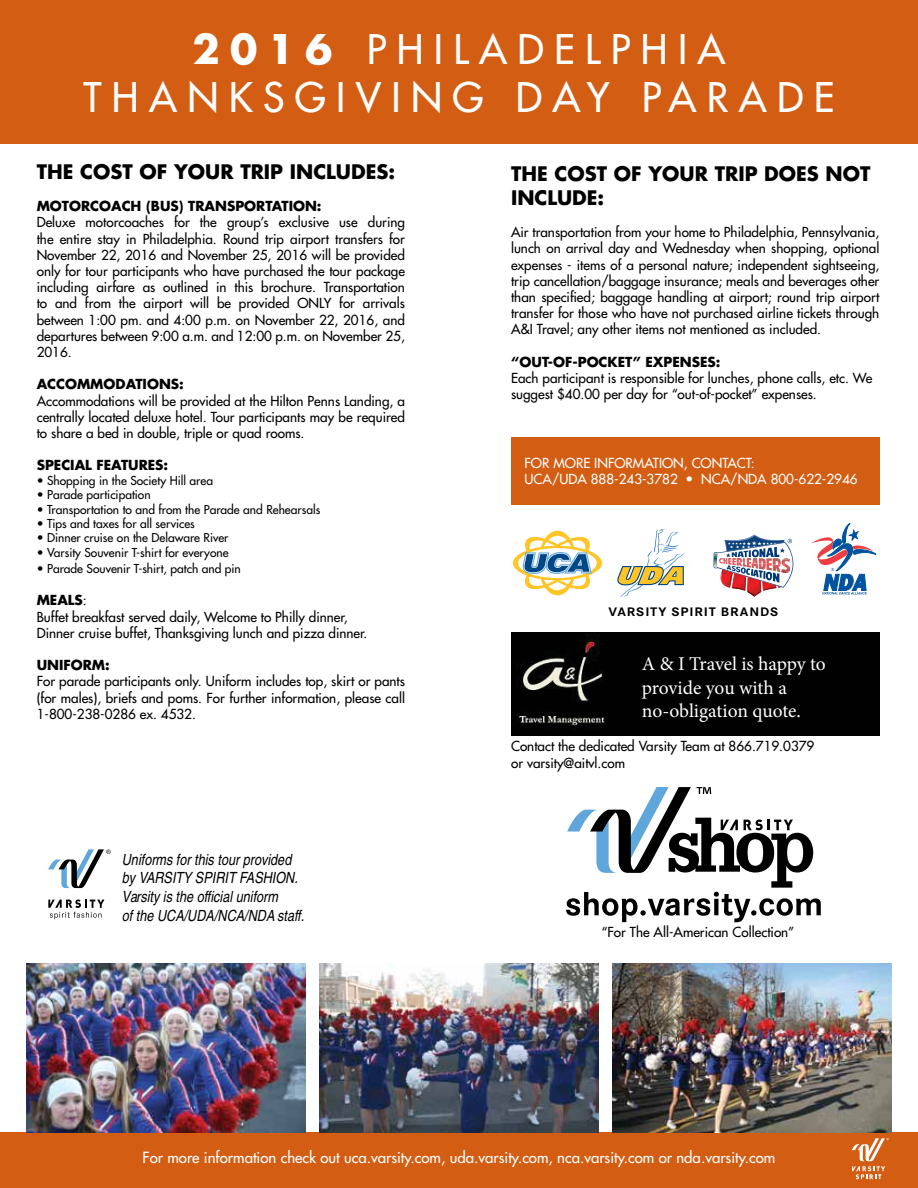
<style>
.page{position:relative;width:918px;height:1188px;background:#fff}
.page>*{position:absolute;margin:0;border:0;box-sizing:border-box;transform-origin:0 0}
.t1{font:39.75px/47.7px "Futura";letter-spacing:.26em;color:#fff;text-align:center}
.t2{font:700 19.5px/23.4px "Futura";color:#000}
.t3{font:19.5px/23.4px "Minion Pro";letter-spacing:-.005em;color:#fff}
.t4{font:italic condensed 15.45px/18.5px "Helvetica";color:#000}
.t5{font:15px "Futura";color:#fff}
.t6{font:13.5px/16.2px "Futura";color:#000;text-align:justify}
.t7{font:700 13.5px "Futura";color:#000}
.t8{font:13.5px/16.2px "Futura";color:#fff}
.t9{font:700 12.15px "Corporate SBQ";letter-spacing:.07em;color:#000;scale:1.11 1}
.t10{font:12px "Futura";color:#000}
.s1{font-weight:700}
</style>
<div class="page">
<div style="left:0;top:0;width:918px;height:143px;background:#d35e13"></div>
<div style="left:0;top:1132px;width:918px;height:56px;background:#d35e13"></div>
<svg style="left:513px;top:530px;width:89px;height:66px"></svg>
<svg style="left:617px;top:529px;width:67px;height:68px"></svg>
<svg style="left:811px;top:523px;width:65px;height:72px"></svg>
<svg style="left:713px;top:535px;width:80px;height:62px"></svg>
<img style="left:27px;top:964px;width:278px;height:168px">
<img style="left:320px;top:964px;width:278px;height:168px">
<img style="left:613px;top:964px;width:278px;height:168px">
<div style="left:511px;top:437px;width:368px;height:67px;background:#d35e13"></div>
<div style="left:511px;top:632px;width:368px;height:103px;background:#010101"></div>
<img style="left:518px;top:633px;width:87px;height:97px">
<svg style="left:48px;top:849px;width:63px;height:39px"></svg>
<svg style="left:48px;top:900px;width:56px;height:19px"></svg>
<svg style="left:566px;top:787px;width:255px;height:135px"></svg>
<svg style="left:852px;top:1138px;width:37px;height:41px"></svg>
<h1 class="t1" style="left:83px;top:26px;width:753px"><span class="s1">2016</span> PHILADELPHIA<br>THANKSGIVING DAY PARADE</h1>
<h2 class="t2" style="left:37px;top:159px;width:360px">THE COST OF YOUR TRIP INCLUDES:</h2>
<p class="t7" style="left:37px;top:197px;width:286px">MOTORCOACH (BUS) TRANSPORTATION:</p>
<p class="t6" style="left:37px;top:214px;width:370px">Deluxe motorcoaches for the group’s exclusive use during the entire stay in Philadelphia. Round trip airport transfers for November 22, 2016 and November 25, 2016 will be provided only for tour participants who have purchased the tour package including airfare as outlined in this brochure. Transportation to and from the airport will be provided ONLY for arrivals between 1:00 pm. and 4:00 p.m. on November 22, 2016, and departures between 9:00 a.m. and 12:00 p.m. on November 25, 2016.</p>
<p class="t7" style="left:37px;top:375px;width:149px">ACCOMMODATIONS:</p>
<p class="t6" style="left:37px;top:392px;width:370px">Accommodations will be provided at the Hilton Penns Landing, a centrally located deluxe hotel. Tour participants may be required to share a bed in double, triple or quad rooms.</p>
<p class="t7" style="left:37px;top:456px;width:133px">SPECIAL FEATURES:</p>
<p class="t10" style="left:37px;top:472px;width:178px">• Shopping in the Society Hill area</p>
<p class="t10" style="left:37px;top:487px;width:115px">• Parade participation</p>
<p class="t10" style="left:37px;top:501px;width:285px">• Transportation to and from the Parade and Rehearsals</p>
<p class="t10" style="left:37px;top:516px;width:160px">• Tips and taxes for all services</p>
<p class="t10" style="left:37px;top:530px;width:193px">• Dinner cruise on the Delaware River</p>
<p class="t10" style="left:37px;top:544px;width:193px">• Varsity Souvenir T-shirt for everyone</p>
<p class="t10" style="left:37px;top:561px;width:206px">• Parade Souvenir T-shirt, patch and pin</p>
<p class="t6" style="left:37px;top:592px;width:332px;text-align:left"><span class="s1">MEALS</span>:<br>Buffet breakfast served daily, Welcome to Philly dinner,<br>Dinner cruise buffet, Thanksgiving lunch and pizza dinner.</p>
<p class="t7" style="left:37px;top:656px;width:75px">UNIFORM:</p>
<p class="t6" style="left:37px;top:673px;width:370px">For parade participants only. Uniform includes top, skirt or pants (for males), briefs and poms. For further information, please call 1-800-238-0286 ex. 4532.</p>
<p class="t4" style="left:122px;top:850px;width:184px">Uniforms for this tour provided by VARSITY SPIRIT FASHION.<br>Varsity is the official uniform<br>of the UCA/UDA/NCA/NDA staff.</p>
<h2 class="t2" style="left:511px;top:162px;width:361px">THE COST OF YOUR TRIP DOES NOT<br>INCLUDE:</h2>
<p class="t6" style="left:511px;top:224px;width:370px">Air transportation from your home to Philadelphia, Pennsylvania, lunch on arrival day and Wednesday when shopping, optional expenses - items of a personal nature; independent sightseeing, trip cancellation/baggage insurance; meals and beverages other than specified; baggage handling at airport; round trip airport transfer for those who have not purchased airline tickets through A&amp;I Travel; any other items not mentioned as included.</p>
<p class="t7" style="left:511px;top:352px;width:211px">“OUT-OF-POCKET” EXPENSES:</p>
<p class="t6" style="left:511px;top:370px;width:363px">Each participant is responsible for lunches, phone calls, etc. We suggest $40.00 per day for “out-of-pocket” expenses.</p>
<p class="t8" style="left:525px;top:455px;width:335px">FOR MORE INFORMATION, CONTACT:<br>UCA/UDA 888-243-3782 • NCA/NDA 800-622-2946</p>
<p class="t9" style="left:609px;top:604px;width:155px">VARSITY SPIRIT BRANDS</p>
<h2 class="t3" style="left:642px;top:653px;width:185px">A &amp; I Travel is happy to provide you with a no-obligation quote.</h2>
<p class="t6" style="left:511px;top:738px;width:305px">Contact the dedicated Varsity Team at 866.719.0379 or varsity@aitvl.com</p>
<p class="t6" style="left:602px;top:924px;width:194px">“For The All-American Collection”</p>
<p class="t5" style="left:143px;top:1148px;width:634px">For more information check out uca.varsity.com, uda.varsity.com, nca.varsity.com or nda.varsity.com</p>
</div>
